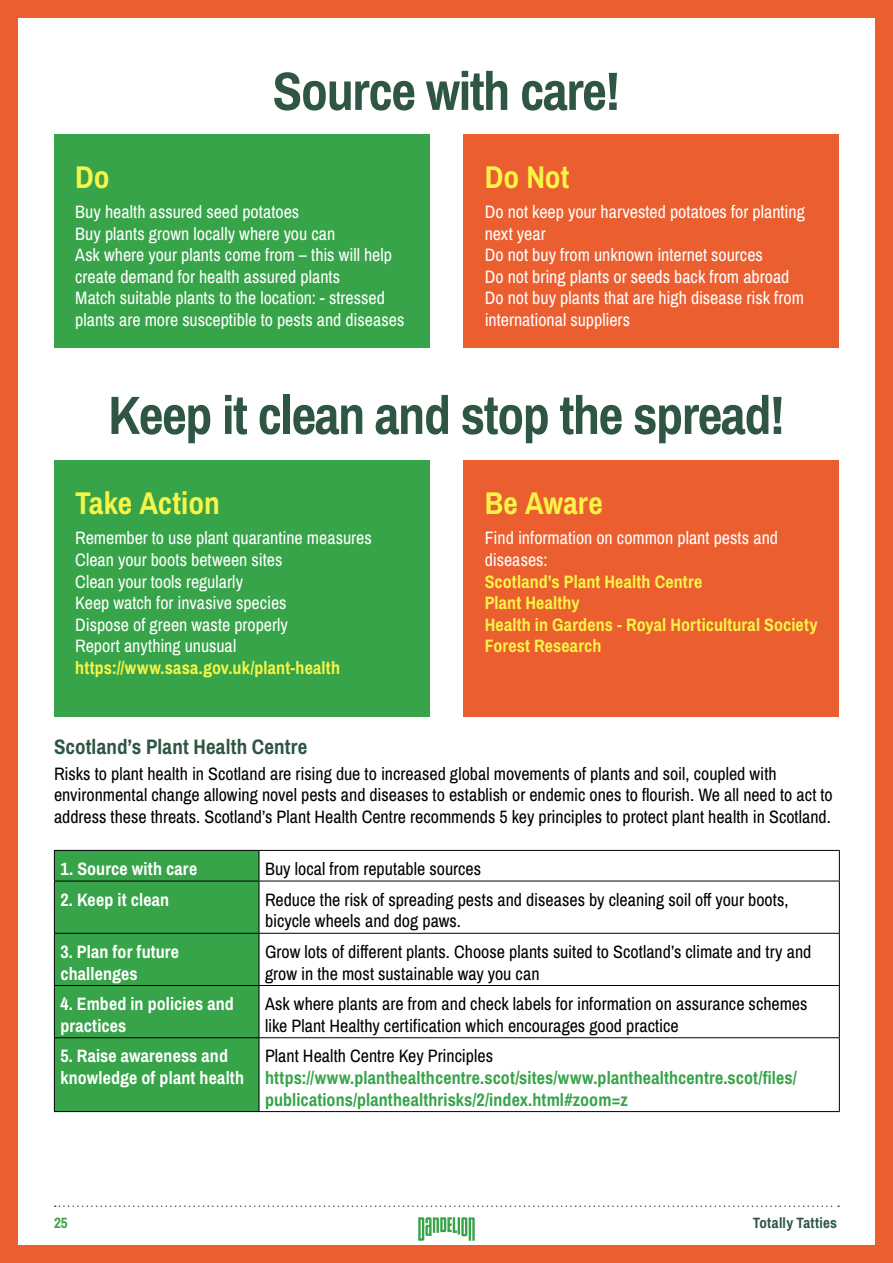
<style>
.page{position:relative;width:893px;height:1263px;background:#fff}
.page>*{position:absolute;margin:0;border:0;box-sizing:border-box;transform-origin:0 0}
.t1{font:700 54px "Archivo Narrow";letter-spacing:-.025em;color:#2e5642}
.t2{font:700 31.5px "Archivo Narrow";color:#f8f448}
.t3{font:700 21px "Archivo Narrow";letter-spacing:.01em;color:#2e5642}
.t4{font:18px/21.6px "Archivo Narrow";color:#000}
.t5{font:18px/21.6px "Archivo Narrow";color:#fff}
.t6{font:700 18px/21.6px "Archivo Narrow";letter-spacing:.01em;color:#f8f448}
.t7{font:700 18px/21.6px "Archivo Narrow";letter-spacing:.005em;color:#fff}
.t8{font:700 18px/21.6px "Archivo Narrow";letter-spacing:.005em;color:#37a449}
.t9{font:700 15px "Archivo Narrow";letter-spacing:.015em;color:#2e5642}
.t10{font:700 15px "Archivo Narrow";color:#37a449}
</style>
<div class="page">
<svg style="left:55px;top:1205px;width:784px;height:2px"></svg>
<svg style="left:418px;top:1217px;width:57px;height:24px"></svg>
<div style="left:55px;top:851px;width:204px;height:260px;background:#37a449"></div>
<hr style="left:54px;top:850px;width:205px;height:1px;background:#000">
<hr style="left:54px;top:851px;width:1px;height:30px;background:#000">
<hr style="left:259px;top:850px;width:581px;height:1px;background:#000">
<hr style="left:259px;top:851px;width:1px;height:30px;background:#000">
<hr style="left:839px;top:851px;width:1px;height:30px;background:#000">
<hr style="left:54px;top:881px;width:205px;height:1px;background:#000">
<hr style="left:54px;top:881px;width:1px;height:52px;background:#000">
<hr style="left:259px;top:881px;width:581px;height:1px;background:#000">
<hr style="left:259px;top:881px;width:1px;height:52px;background:#000">
<hr style="left:839px;top:881px;width:1px;height:52px;background:#000">
<hr style="left:54px;top:933px;width:205px;height:1px;background:#000">
<hr style="left:54px;top:934px;width:1px;height:51px;background:#000">
<hr style="left:259px;top:933px;width:581px;height:1px;background:#000">
<hr style="left:259px;top:934px;width:1px;height:51px;background:#000">
<hr style="left:839px;top:934px;width:1px;height:51px;background:#000">
<hr style="left:54px;top:985px;width:205px;height:1px;background:#000">
<hr style="left:54px;top:986px;width:1px;height:51px;background:#000">
<hr style="left:259px;top:985px;width:581px;height:1px;background:#000">
<hr style="left:259px;top:986px;width:1px;height:51px;background:#000">
<hr style="left:839px;top:986px;width:1px;height:51px;background:#000">
<hr style="left:54px;top:1037px;width:205px;height:1px;background:#000">
<hr style="left:54px;top:1038px;width:1px;height:73px;background:#000">
<hr style="left:259px;top:1037px;width:581px;height:1px;background:#000">
<hr style="left:259px;top:1038px;width:1px;height:73px;background:#000">
<hr style="left:839px;top:1038px;width:1px;height:73px;background:#000">
<hr style="left:54px;top:1111px;width:205px;height:1px;background:#000">
<hr style="left:259px;top:1111px;width:581px;height:1px;background:#000">
<div style="left:54px;top:460px;width:375px;height:257px;background:#37a449"></div>
<div style="left:54px;top:134px;width:375px;height:213px;background:#37a449"></div>
<div style="left:463px;top:134px;width:376px;height:213px;background:#eb5e2f"></div>
<div style="left:463px;top:460px;width:376px;height:257px;background:#eb5e2f"></div>
<div style="left:0;top:0;width:893px;height:1263px;border:18px solid #eb5e2f"></div>
<h1 class="t1" style="left:273px;top:53px;width:349px">Source with care!</h1>
<h2 class="t2" style="left:75px;top:155px;width:36px">Do</h2>
<p class="t5" style="left:75px;top:200px;width:331px">Buy health assured seed potatoes<br>Buy plants grown locally where you can<br>Ask where your plants come from – this will help create demand for health assured plants<br>Match suitable plants to the location: - stressed plants are more susceptible to pests and diseases</p>
<h2 class="t2" style="left:485px;top:155px;width:86px">Do Not</h2>
<p class="t5" style="left:485px;top:200px;width:322px">Do not keep your harvested potatoes for planting next year<br>Do not buy from unknown internet sources<br>Do not bring plants or seeds back from abroad Do not buy plants that are high disease risk from international suppliers</p>
<h1 class="t1" style="left:108px;top:377px;width:678px">Keep it clean and stop the spread!</h1>
<h2 class="t2" style="left:75px;top:481px;width:146px">Take Action</h2>
<p class="t5" style="left:75px;top:527px;width:298px">Remember to use plant quarantine measures<br>Clean your boots between sites<br>Clean your tools regularly<br>Keep watch for invasive species<br>Dispose of green waste properly<br>Report anything unusual</p>
<p class="t6" style="left:75px;top:656px;width:266px">https://www.sasa.gov.uk/plant-health</p>
<h2 class="t2" style="left:485px;top:481px;width:119px">Be Aware</h2>
<p class="t5" style="left:485px;top:527px;width:295px">Find information on common plant pests and diseases:</p>
<p class="t6" style="left:485px;top:570px;width:334px">Scotland’s Plant Health Centre<br>Plant Healthy<br>Health in Gardens - Royal Horticultural Society<br>Forest Research</p>
<p class="t3" style="left:54px;top:732px;width:255px">Scotland’s Plant Health Centre</p>
<p class="t4" style="left:54px;top:762px;width:780px">Risks to plant health in Scotland are rising due to increased global movements of plants and soil, coupled with environmental change allowing novel pests and diseases to establish or endemic ones to flourish. We all need to act to address these threats. Scotland’s Plant Health Centre recommends 5 key principles to protect plant health in Scotland.</p>
<p class="t7" style="left:60px;top:857px;width:138px">1. Source with care</p>
<p class="t4" style="left:265px;top:857px;width:218px">Buy local from reputable sources</p>
<p class="t7" style="left:60px;top:888px;width:110px">2. Keep it clean</p>
<p class="t4" style="left:265px;top:888px;width:525px">Reduce the risk of spreading pests and diseases by cleaning soil off your boots, bicycle wheels and dog paws.</p>
<p class="t7" style="left:60px;top:940px;width:120px">3. Plan for future challenges</p>
<p class="t4" style="left:265px;top:940px;width:548px">Grow lots of different plants. Choose plants suited to Scotland’s climate and try and grow in the most sustainable way you can</p>
<p class="t7" style="left:60px;top:993px;width:175px">4. Embed in policies and practices</p>
<p class="t4" style="left:265px;top:993px;width:544px">Ask where plants are from and check labels for information on assurance schemes like Plant Healthy certification which encourages good practice</p>
<p class="t7" style="left:60px;top:1045px;width:185px">5. Raise awareness and knowledge of plant health</p>
<p class="t4" style="left:265px;top:1045px;width:230px">Plant Health Centre Key Principles</p>
<p class="t8" style="left:265px;top:1066px;width:533px">https://www.planthealthcentre.scot/sites/www.planthealthcentre.scot/files/ publications/planthealthrisks/2/index.html#zoom=z</p>
<p class="t10" style="left:54px;top:1212px;width:15px">25</p>
<p class="t9" style="left:753px;top:1212px;width:86px">Totally Tatties</p>
</div>
